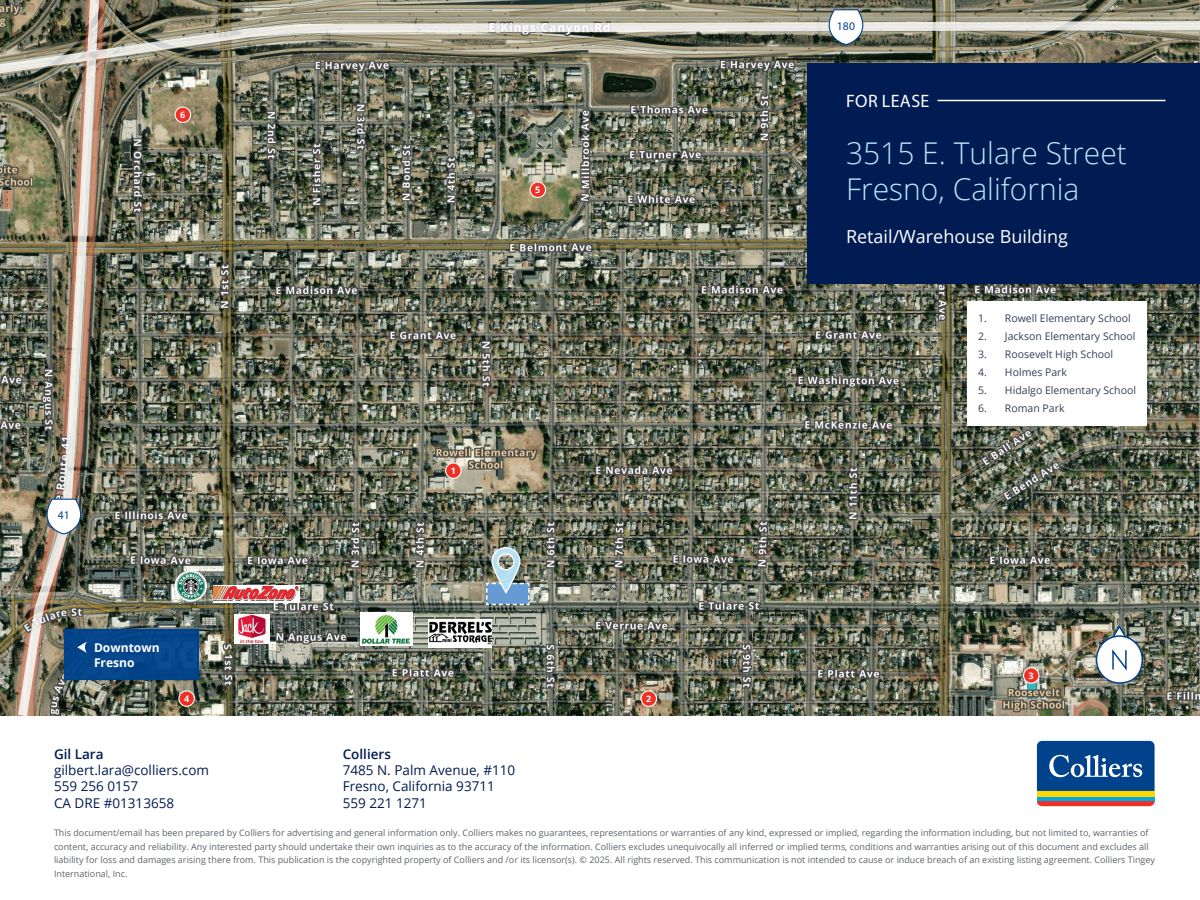
<style>
.page{position:relative;width:1200px;height:900px;background:#fff}
.page>*{position:absolute;margin:0;border:0;box-sizing:border-box;transform-origin:0 0}
.t1{font:300 30px/36px "Open Sans";color:#b9e6fa}
.t2{font:18px "Open Sans";color:#fff}
.t3{font:18px "Myriad Pro";letter-spacing:.02em;color:#fff}
.t4{font:13.5px/16.2px "Open Sans";color:#001c52}
.t5{font:600 13.5px "Open Sans";color:#001c52}
.t6{font:700 12.15px/15.6px "Open Sans";color:#fff}
.t7{font:11.7px "Myriad Pro";color:#00438c}
.t8{font:10.5px "Open Sans";color:#353e59}
.t9{font:9px/13.5px "Open Sans";color:#5f636a}
.t10{font:700 9px "Open Sans";color:#fff}
</style>
<div class="page">
<svg style="left:1035px;top:739px;width:121px;height:69px"></svg>
<div style="left:1037px;top:796px;width:118px;height:5px;background:#00a8e4"></div>
<div style="left:1037px;top:791px;width:118px;height:5px;background:#ffd600"></div>
<svg style="left:1037px;top:801px;width:118px;height:5px"></svg>
<svg style="left:1037px;top:741px;width:118px;height:50px;background:#1c5898"></svg>
<img style="left:0;top:0;width:1200px;height:716px">
<svg style="left:46px;top:498px;width:36px;height:58px"></svg>
<svg style="left:828px;top:8px;width:36px;height:59px"></svg>
<svg style="left:485px;top:546px;width:45px;height:60px;background:#879fab"></svg>
<img style="left:429px;top:620px;width:62px;height:27px">
<img style="left:360px;top:612px;width:52px;height:33px">
<img style="left:213px;top:585px;width:87px;height:18px">
<img style="left:235px;top:614px;width:34px;height:29px">
<p class="t10" style="left:180px;top:109px;width:7px">6</p>
<p class="t7" style="left:58px;top:508px;width:14px">41</p>
<h3 class="t6" style="left:94px;top:639px;width:67px">Downtown<br>Fresno</h3>
<p class="t10" style="left:184px;top:692px;width:7px">4</p>
<h3 class="t5" style="left:54px;top:745px;width:51px">Gil Lara</h3>
<h3 class="t4" style="left:54px;top:762px;width:157px">gilbert.lara@colliers.com<br>559 256 0157<br>CA DRE #01313658</h3>
<p class="t10" style="left:535px;top:184px;width:7px">5</p>
<p class="t10" style="left:451px;top:464px;width:7px">1</p>
<h3 class="t5" style="left:343px;top:745px;width:50px">Colliers</h3>
<h3 class="t4" style="left:343px;top:762px;width:174px">7485 N. Palm Avenue, #110<br>Fresno, California 93711<br>559 221 1271</h3>
<p class="t10" style="left:646px;top:692px;width:7px">2</p>
<p class="t7" style="left:837px;top:19px;width:20px">180</p>
<h2 class="t3" style="left:846px;top:89px;width:85px">FOR LEASE</h2>
<h1 class="t1" style="left:846px;top:134px;width:282px">3515 E. Tulare Street<br>Fresno, California</h1>
<h2 class="t2" style="left:846px;top:224px;width:224px">Retail/Warehouse Building</h2>
<p class="t8" style="left:978px;top:311px;width:154px">1. Rowell Elementary School</p>
<p class="t8" style="left:978px;top:329px;width:159px">2. Jackson Elementary School</p>
<p class="t8" style="left:978px;top:347px;width:137px">3. Roosevelt High School</p>
<p class="t8" style="left:978px;top:365px;width:91px">4. Holmes Park</p>
<p class="t8" style="left:978px;top:383px;width:160px">5. Hidalgo Elementary School</p>
<p class="t8" style="left:978px;top:401px;width:88px">6. Roman Park</p>
<p class="t10" style="left:1029px;top:669px;width:7px">3</p>
<p class="t9" style="left:54px;top:826px;width:1103px">This document/email has been prepared by Colliers for advertising and general information only. Colliers makes no guarantees, representations or warranties of any kind, expressed or implied, regarding the information including, but not limited to, warranties of content, accuracy and reliability. Any interested party should undertake their own inquiries as to the accuracy of the information. Colliers excludes unequivocally all inferred or implied terms, conditions and warranties arising out of this document and excludes all liability for loss and damages arising there from. This publication is the copyrighted property of Colliers and /or its licensor(s). © 2025. All rights reserved. This communication is not intended to cause or induce breach of an existing listing agreement. Colliers Tingey International, Inc.</p>
</div>
